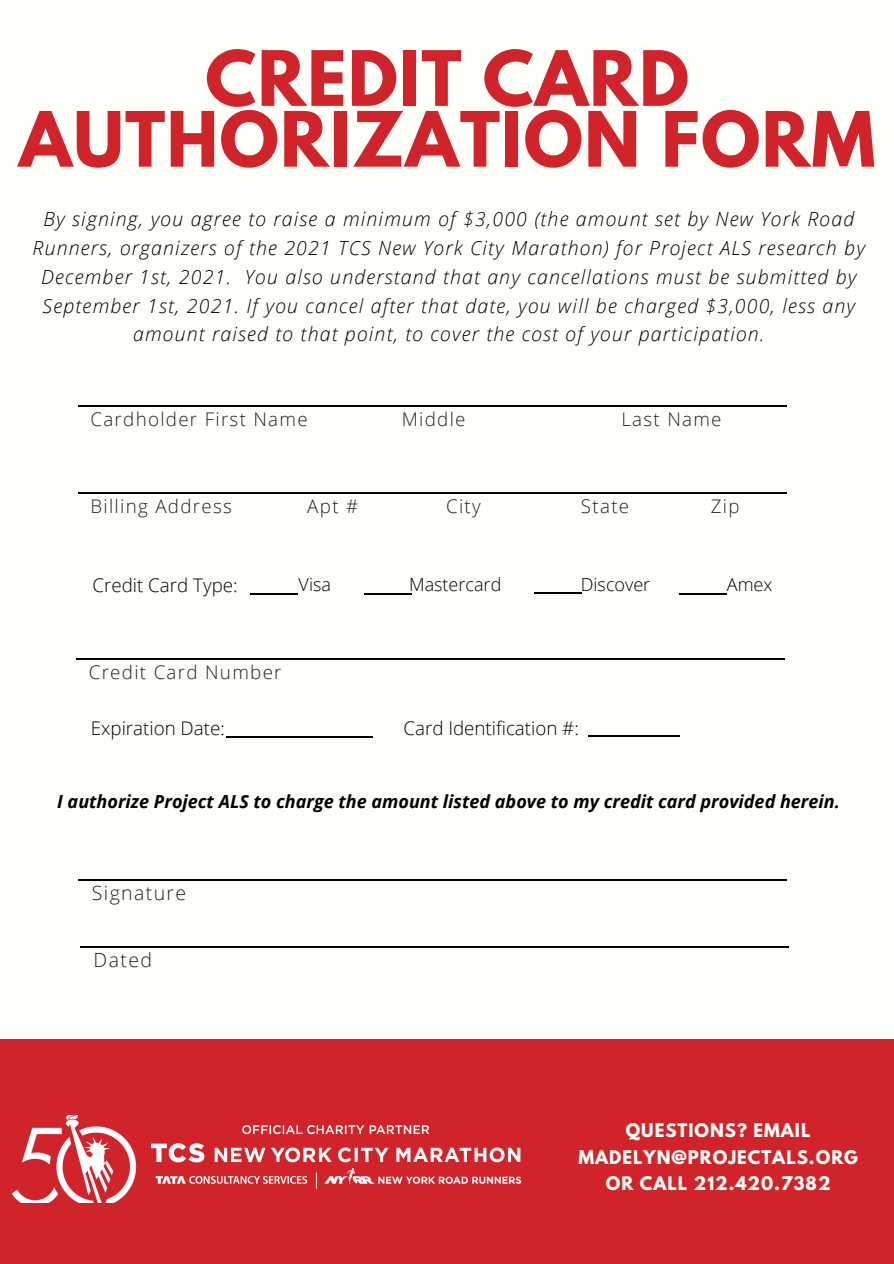
<style>
.page{position:relative;width:894px;height:1264px;background:#fff}
.page>*{position:absolute;margin:0;border:0;box-sizing:border-box;transform-origin:0 0}
.t1{font:700 67.5px/60.8px "League Spartan";letter-spacing:.02em;color:#d1232a;text-align:center}
.t2{font:italic 300 19.5px/28.7px "Open Sans";letter-spacing:.06em;color:#000;text-align:center}
.t3{font:300 19.5px "Open Sans";letter-spacing:.07em;color:#222}
.t4{font:300 18.75px "Open Sans";letter-spacing:.07em;color:#222}
.t5{font:300 18.75px "Open Sans";color:#000}
.t6{font:italic 700 18px "Open Sans";color:#000}
.t7{font:300 18px "Open Sans";color:#000}
.t8{font:700 16.65px/26.4px "League Spartan";letter-spacing:.06em;color:#fffff9;text-align:center}
</style>
<div class="page">
<div style="left:0;top:0;width:893px;height:1263px;background:#fffff9"></div>
<hr style="left:250px;top:593px;width:47px;height:1px;background:#000">
<hr style="left:78px;top:405px;width:708px;height:1px;background:#000">
<hr style="left:78px;top:493px;width:708px;height:1px;background:#000">
<hr style="left:364px;top:593px;width:47px;height:1px;background:#000">
<hr style="left:534px;top:592px;width:47px;height:1px;background:#000">
<hr style="left:679px;top:593px;width:47px;height:1px;background:#000">
<hr style="left:76px;top:659px;width:709px;height:1px;background:#000">
<hr style="left:226px;top:736px;width:147px;height:1px;background:#000">
<hr style="left:588px;top:735px;width:91px;height:1px;background:#000">
<hr style="left:78px;top:879px;width:708px;height:1px;background:#000">
<hr style="left:80px;top:946px;width:708px;height:1px;background:#000">
<div style="left:0;top:1039px;width:893px;height:224px;background:#d1232a"></div>
<img style="left:11px;top:1115px;width:511px;height:87px">
<p class="t1" style="left:19px;top:57px;width:857px">CREDIT CARD<br>AUTHORIZATION FORM</p>
<p class="t2" style="left:33px;top:204px;width:833px">By signing, you agree to raise a minimum of $3,000 (the amount set by New York Road Runners, organizers of the 2021 TCS New York City Marathon) for Project ALS research by December 1st, 2021. You also understand that any cancellations must be submitted by September 1st, 2021. If you cancel after that date, you will be charged $3,000, less any amount raised to that point, to cover the cost of your participation.</p>
<p class="t4" style="left:90px;top:405px;width:219px">Cardholder First Name</p>
<p class="t4" style="left:401px;top:405px;width:65px">Middle</p>
<p class="t4" style="left:621px;top:405px;width:102px">Last Name</p>
<p class="t4" style="left:90px;top:493px;width:143px">Billing Address</p>
<p class="t4" style="left:307px;top:493px;width:52px">Apt #</p>
<p class="t4" style="left:446px;top:493px;width:36px">City</p>
<p class="t4" style="left:581px;top:493px;width:50px">State</p>
<p class="t4" style="left:710px;top:493px;width:30px">Zip</p>
<p class="t5" style="left:92px;top:571px;width:147px">Credit Card Type:</p>
<p class="t7" style="left:298px;top:571px;width:34px">Visa</p>
<p class="t4" style="left:89px;top:659px;width:194px">Credit Card Number</p>
<p class="t7" style="left:409px;top:571px;width:94px">Mastercard</p>
<p class="t7" style="left:580px;top:571px;width:71px">Discover</p>
<p class="t7" style="left:726px;top:571px;width:47px">Amex</p>
<p class="t5" style="left:91px;top:715px;width:135px">Expiration Date:</p>
<p class="t5" style="left:403px;top:715px;width:177px">Card Identification #:</p>
<p class="t6" style="left:57px;top:788px;width:784px">I authorize Project ALS to charge the amount listed above to my credit card provided herein.</p>
<p class="t3" style="left:92px;top:878px;width:96px">Signature</p>
<p class="t3" style="left:94px;top:945px;width:60px">Dated</p>
<p class="t8" style="left:578px;top:1119px;width:281px">QUESTIONS? EMAIL<br>MADELYN@PROJECTALS.ORG</p>
<p class="t8" style="left:605px;top:1172px;width:226px">OR CALL 212.420.7382</p>
</div>
